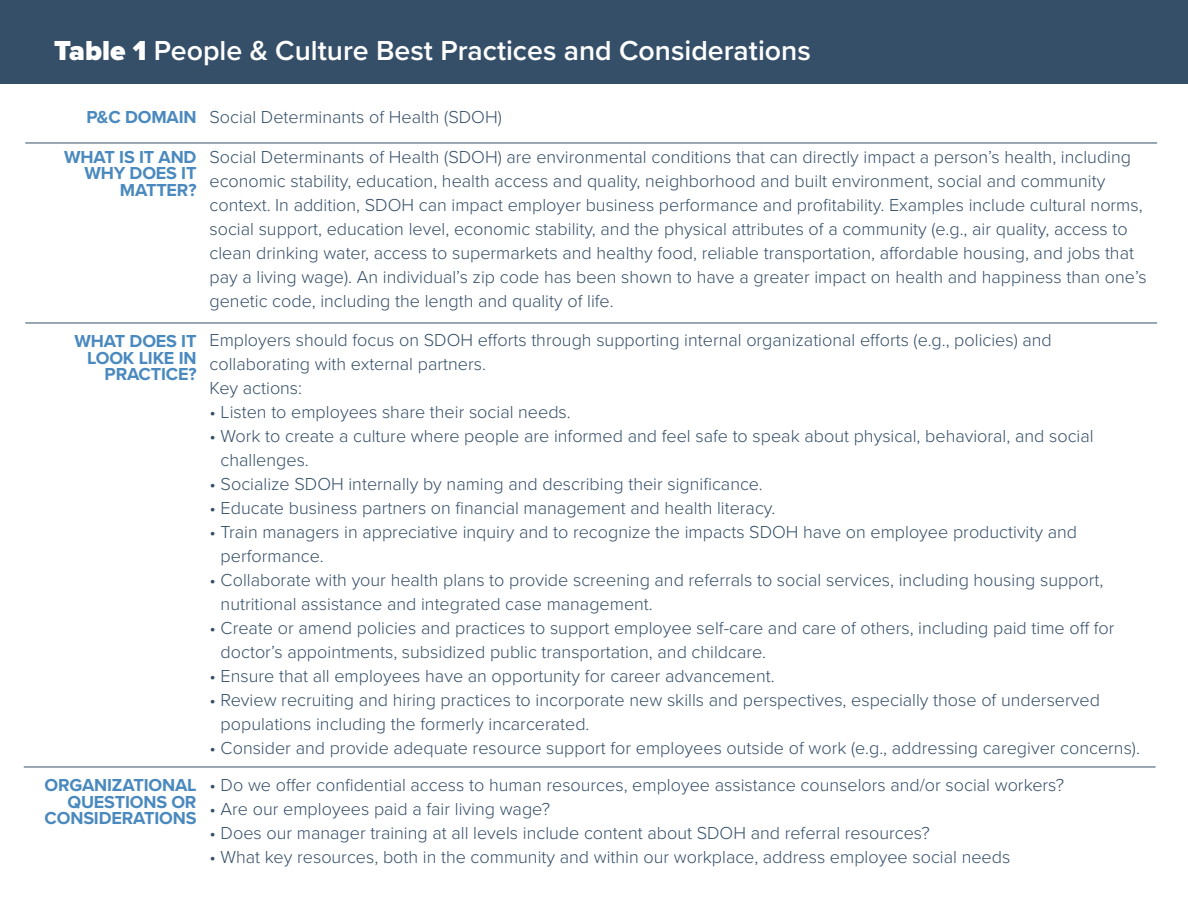
<style>
.page{position:relative;width:1188px;height:918px;background:#fff}
.page>*{position:absolute;margin:0;border:0;box-sizing:border-box;transform-origin:0 0}
.t1{font:600 28.5px "Proxima Nova";color:#fff}
.t2{font:300 18px/24px "Proxima Nova";color:#354f68}
.t3{font:700 18px/16.5px "Proxima Nova";letter-spacing:-.01em;color:#4a89be;text-align:right}
.s1{font-weight:900}
</style>
<div class="page">
<div style="left:0;top:0;width:1188px;height:84px;background:#354f68"></div>
<hr style="left:25px;top:143px;width:1132px;height:1px;background:#345069">
<hr style="left:25px;top:323px;width:1132px;height:1px;background:#345069">
<hr style="left:24px;top:767px;width:1132px;height:1px;background:#345069">
<h1 class="t1" style="left:54px;top:29px;width:758px"><span class="s1">Table 1</span> People &amp; Culture Best Practices and Considerations</h1>
<p class="t3" style="left:64px;top:97px;width:134px;line-height:39.3px">P&amp;C DOMAIN<br>WHAT IS IT AND</p>
<p class="t3" style="left:84px;top:165px;width:114px">WHY DOES IT<br>MATTER?</p>
<p class="t3" style="left:75px;top:333px;width:123px">WHAT DOES IT<br>LOOK LIKE IN<br>PRACTICE?</p>
<p class="t3" style="left:45px;top:777px;width:154px">ORGANIZATIONAL<br>QUESTIONS OR<br>CONSIDERATIONS</p>
<p class="t2" style="left:210px;top:97px;width:923px;line-height:39.3px">Social Determinants of Health (SDOH)<br>Social Determinants of Health (SDOH) are environmental conditions that can directly impact a person’s health, including</p>
<p class="t2" style="left:210px;top:168px;width:939px">economic stability, education, health access and quality, neighborhood and built environment, social and community context. In addition, SDOH can impact employer business performance and profitability. Examples include cultural norms, social support, education level, economic stability, and the physical attributes of a community (e.g., air quality, access to clean drinking water, access to supermarkets and healthy food, reliable transportation, affordable housing, and jobs that pay a living wage). An individual’s zip code has been shown to have a greater impact on health and happiness than one’s genetic code, including the length and quality of life.</p>
<p class="t2" style="left:210px;top:327px;width:844px">Employers should focus on SDOH efforts through supporting internal organizational efforts (e.g., policies) and collaborating with external partners.<br>Key actions:</p>
<p class="t2" style="left:210px;top:399px;width:363px">• Listen to employees share their social needs.</p>
<p class="t2" style="left:221px;top:423px;width:875px;text-indent:-11px">• Work to create a culture where people are informed and feel safe to speak about physical, behavioral, and social challenges.</p>
<p class="t2" style="left:210px;top:471px;width:555px">• Socialize SDOH internally by naming and describing their significance.</p>
<p class="t2" style="left:210px;top:495px;width:567px">• Educate business partners on financial management and health literacy.</p>
<p class="t2" style="left:221px;top:519px;width:858px;text-indent:-11px">• Train managers in appreciative inquiry and to recognize the impacts SDOH have on employee productivity and performance.</p>
<p class="t2" style="left:221px;top:567px;width:884px;text-indent:-11px">• Collaborate with your health plans to provide screening and referrals to social services, including housing support, nutritional assistance and integrated case management.</p>
<p class="t2" style="left:221px;top:615px;width:896px;text-indent:-11px">• Create or amend policies and practices to support employee self-care and care of others, including paid time off for doctor’s appointments, subsidized public transportation, and childcare.</p>
<p class="t2" style="left:210px;top:663px;width:567px">• Ensure that all employees have an opportunity for career advancement.</p>
<p class="t2" style="left:221px;top:687px;width:881px;text-indent:-11px">• Review recruiting and hiring practices to incorporate new skills and perspectives, especially those of underserved populations including the formerly incarcerated.</p>
<p class="t2" style="left:210px;top:735px;width:932px">• Consider and provide adequate resource support for employees outside of work (e.g., addressing caregiver concerns).</p>
<p class="t2" style="left:210px;top:772px;width:856px">• Do we offer confidential access to human resources, employee assistance counselors and/or social workers?</p>
<p class="t2" style="left:210px;top:796px;width:342px">• Are our employees paid a fair living wage?</p>
<p class="t2" style="left:210px;top:820px;width:722px">• Does our manager training at all levels include content about SDOH and referral resources?</p>
<p class="t2" style="left:210px;top:844px;width:802px">• What key resources, both in the community and within our workplace, address employee social needs</p>
</div>
